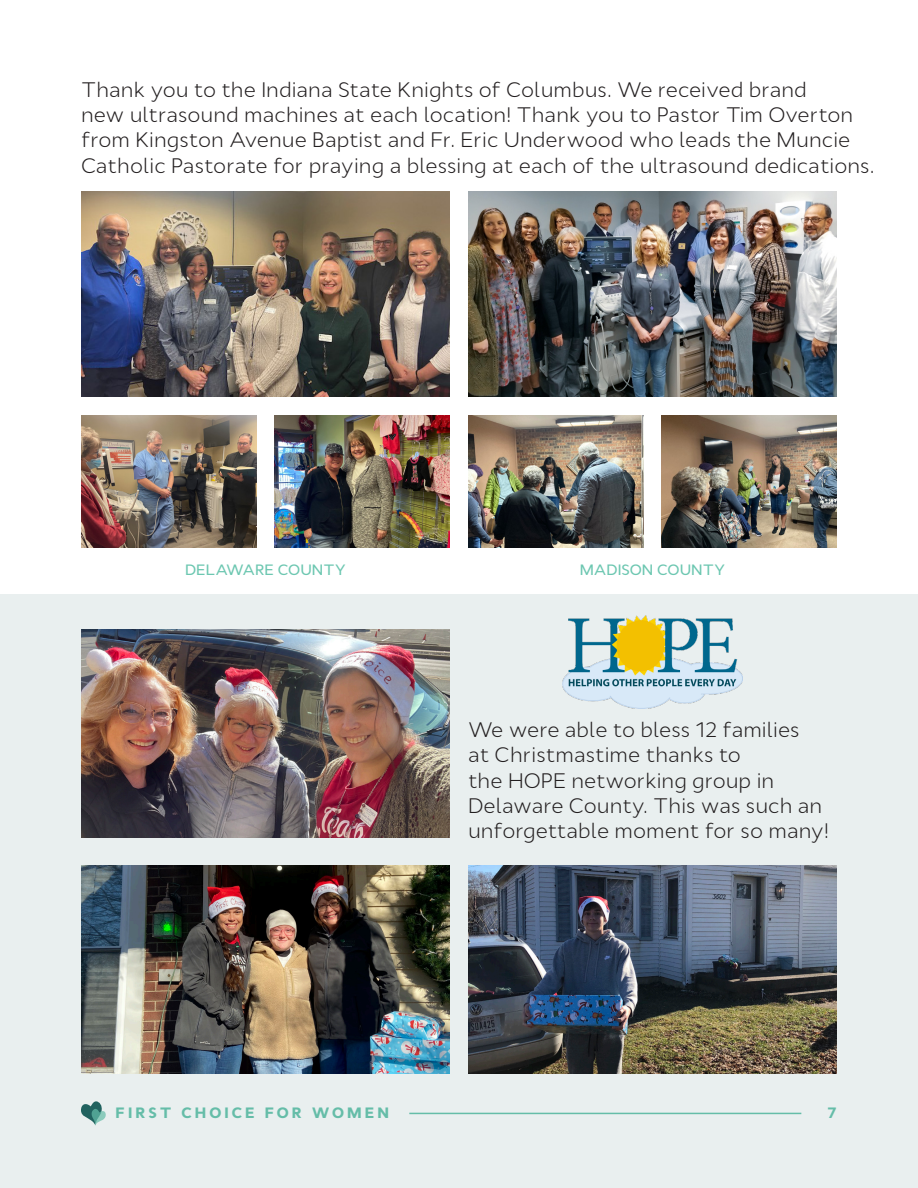
<style>
.page{position:relative;width:918px;height:1188px;background:#fff}
.page>*{position:absolute;margin:0;border:0;box-sizing:border-box;transform-origin:0 0}
.t1{font:300 21px/25.2px "Cyntho Pro";color:#231f20}
.t2{font:500 15px "Cyntho Pro";color:#6dc7b1}
.t3{font:900 15px "Cyntho Pro";letter-spacing:.2em;color:#6dc7b1}
</style>
<div class="page">
<div style="left:0;top:594px;width:918px;height:594px;background:#e9efef"></div>
<img style="left:81px;top:191px;width:369px;height:206px">
<img style="left:468px;top:191px;width:369px;height:206px">
<img style="left:81px;top:415px;width:175px;height:132px">
<img style="left:468px;top:415px;width:175px;height:132px">
<img style="left:274px;top:415px;width:176px;height:132px">
<img style="left:662px;top:415px;width:175px;height:132px">
<img style="left:81px;top:630px;width:369px;height:208px">
<img style="left:81px;top:866px;width:369px;height:208px">
<img style="left:468px;top:866px;width:369px;height:208px">
<img style="left:562px;top:616px;width:181px;height:92px">
<p class="t1" style="left:81px;top:77px;width:795px">Thank you to the Indiana State Knights of Columbus. We received brand<br>new ultrasound machines at each location! Thank you to Pastor Tim Overton from Kingston Avenue Baptist and Fr. Eric Underwood who leads the Muncie Catholic Pastorate for praying a blessing at each of the ultrasound dedications.</p>
<p class="t2" style="left:185px;top:561px;width:162px">DELAWARE COUNTY</p>
<p class="t2" style="left:580px;top:561px;width:147px">MADISON COUNTY</p>
<p class="t1" style="left:468px;top:717px;width:362px">We were able to bless 12 families<br>at Christmastime thanks to<br>the HOPE networking group in<br>Delaware County. This was such an unforgettable moment for so many!</p>
<p class="t3" style="left:116px;top:1104px;width:275px">FIRST CHOICE FOR WOMEN</p>
<p class="t3" style="left:827px;top:1104px;width:11px">7</p>
</div>
